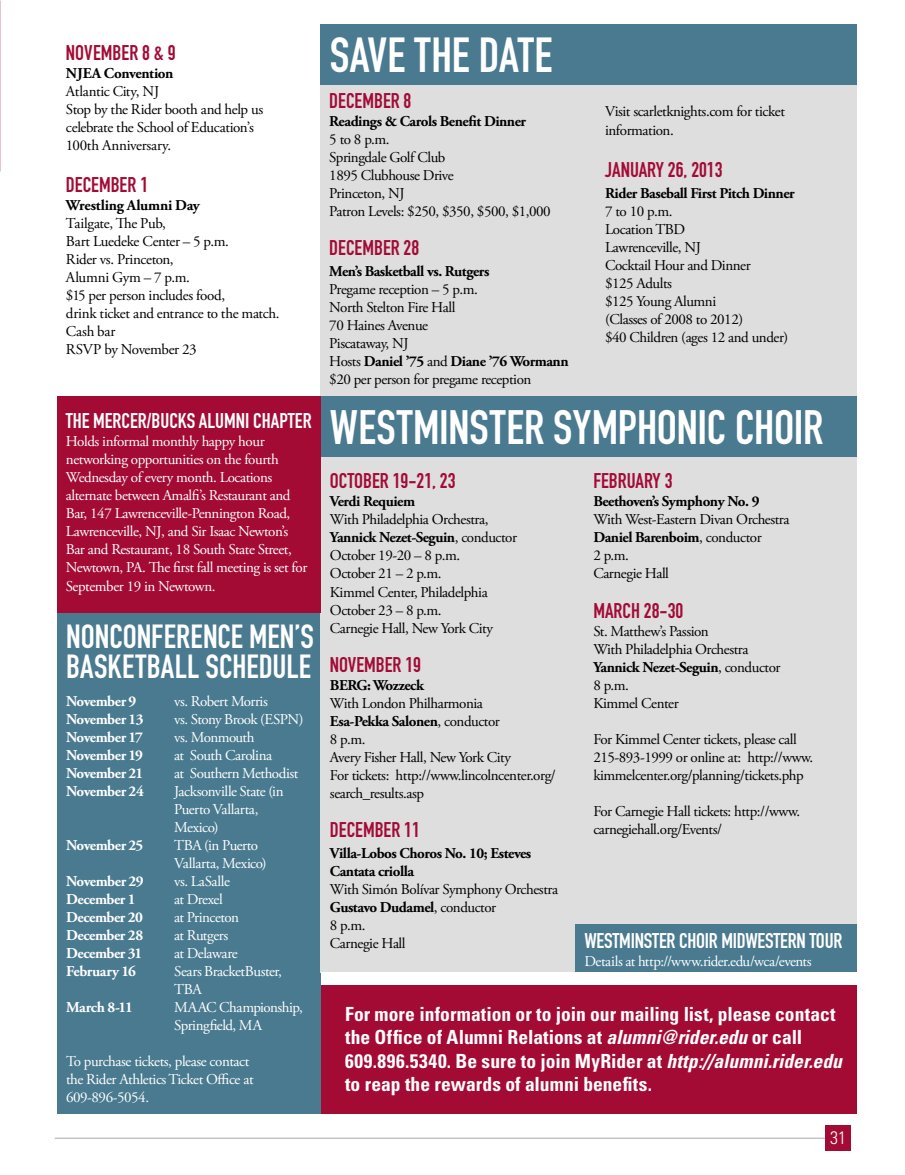
<style>
.page{position:relative;width:905px;height:1175px;background:#fff}
.page>*{position:absolute;margin:0;border:0;box-sizing:border-box;transform-origin:0 0}
.t1{font:48.45px "DIN Engschrift";color:#fff}
.t2{font:47.55px "DIN Engschrift";letter-spacing:.01em;color:#fff}
.t3{font:33px/30px "DIN Engschrift";color:#fff}
.t4{font:21px "DIN Engschrift Alternate";color:#a30b35}
.t5{font:21px "DIN Engschrift Alternate";letter-spacing:-.01em;color:#fff}
.t6{font:700 condensed 19.5px/23.4px "Univers";color:#fff}
.t7{font:300 condensed 18px "Univers";color:#fff}
.t8{font:15px/18px "Adobe Garamond Pro";letter-spacing:-.03em;color:#000}
.t9{font:15px/18px "Adobe Garamond Pro";letter-spacing:-.03em;color:#fff}
.t10{font:700 15px/18px "Adobe Garamond Pro";letter-spacing:-.03em;color:#000}
.t11{font:700 15px "Adobe Garamond Pro";letter-spacing:-.03em;color:#fff}
.t12{font:700 15px "Adobe Garamond Pro";letter-spacing:-.01em;color:#000}
.s1{font-weight:700}
.s2{font-style:italic}
</style>
<div class="page">
<hr style="left:55px;top:1137px;width:780px;height:1px;background:#a7a9ac">
<div style="left:825px;top:1125px;width:25px;height:26px;background:#a30b35"></div>
<div style="left:316px;top:972px;width:541px;height:141px;background:#a30b35"></div>
<div style="left:57px;top:612px;width:264px;height:501px;background:#497a8f"></div>
<div style="left:320px;top:72px;width:537px;height:384px;background:#dededf"></div>
<div style="left:320px;top:454px;width:537px;height:518px;background:#dededf"></div>
<div style="left:312px;top:396px;width:545px;height:60px;background:#497a8f"></div>
<div style="left:321px;top:25px;width:536px;height:60px;background:#497a8f"></div>
<div style="left:57px;top:396px;width:263px;height:216px;background:#a30b35"></div>
<div style="left:575px;top:924px;width:282px;height:48px;background:#497a8f"></div>
<div style="left:321px;top:972px;width:540px;height:12px;background:#fff"></div>
<h3 class="t4" style="left:66px;top:40px;width:111px">NOVEMBER 8 &amp; 9</h3>
<p class="t10" style="left:66px;top:65px;width:109px">NJEA Convention</p>
<p class="t8" style="left:66px;top:83px;width:199px">Atlantic City, NJ<br>Stop by the Rider booth and help us celebrate the School of Education’s<br>100th Anniversary.</p>
<h3 class="t4" style="left:66px;top:172px;width:84px">DECEMBER 1</h3>
<p class="t12" style="left:66px;top:197px;width:135px">Wrestling Alumni Day</p>
<p class="t8" style="left:66px;top:215px;width:215px">Tailgate, The Pub,<br>Bart Luedeke Center – 5 p.m.<br>Rider vs. Princeton,<br>Alumni Gym – 7 p.m.<br>$15 per person includes food,<br>drink ticket and entrance to the match.<br>Cash bar<br>RSVP by November 23</p>
<h3 class="t5" style="left:66px;top:409px;width:247px">THE MERCER/BUCKS ALUMNI CHAPTER</h3>
<p class="t9" style="left:66px;top:433px;width:243px">Holds informal monthly happy hour networking opportunities on the fourth Wednesday of every month. Locations alternate between Amalfi’s Restaurant and Bar, 147 Lawrenceville-Pennington Road, Lawrenceville, NJ, and Sir Isaac Newton’s Bar and Restaurant, 18 South State Street, Newtown, PA. The first fall meeting is set for September 19 in Newtown.</p>
<h3 class="t3" style="left:66px;top:622px;width:247px">NONCONFERENCE MEN’S<br>BASKETBALL SCHEDULE</h3>
<p class="t11" style="left:66px;top:692px;width:72px">November 9</p>
<p class="t9" style="left:174px;top:692px;width:95px">vs. Robert Morris</p>
<p class="t11" style="left:66px;top:710px;width:79px">November 13</p>
<p class="t9" style="left:174px;top:710px;width:131px">vs. Stony Brook (ESPN)</p>
<p class="t11" style="left:66px;top:728px;width:78px">November 17</p>
<p class="t9" style="left:174px;top:728px;width:82px">vs. Monmouth</p>
<p class="t11" style="left:66px;top:746px;width:78px">November 19</p>
<p class="t9" style="left:174px;top:746px;width:100px">at South Carolina</p>
<p class="t11" style="left:66px;top:764px;width:79px">November 21</p>
<p class="t9" style="left:174px;top:764px;width:126px">at Southern Methodist</p>
<p class="t11" style="left:66px;top:782px;width:79px">November 24</p>
<p class="t9" style="left:174px;top:782px;width:111px">Jacksonville State (in<br>Puerto Vallarta,<br>Mexico)</p>
<p class="t11" style="left:66px;top:836px;width:79px">November 25</p>
<p class="t9" style="left:174px;top:836px;width:94px">TBA (in Puerto<br>Vallarta, Mexico)</p>
<p class="t11" style="left:66px;top:872px;width:79px">November 29</p>
<p class="t9" style="left:174px;top:872px;width:57px">vs. LaSalle</p>
<p class="t11" style="left:66px;top:890px;width:71px">December 1</p>
<p class="t9" style="left:174px;top:890px;width:50px">at Drexel</p>
<p class="t11" style="left:66px;top:908px;width:78px">December 20</p>
<p class="t9" style="left:174px;top:908px;width:66px">at Princeton</p>
<p class="t11" style="left:66px;top:926px;width:79px">December 28</p>
<p class="t9" style="left:174px;top:926px;width:55px">at Rutgers</p>
<p class="t11" style="left:66px;top:944px;width:78px">December 31</p>
<p class="t9" style="left:174px;top:944px;width:65px">at Delaware</p>
<p class="t11" style="left:66px;top:962px;width:71px">February 16</p>
<p class="t9" style="left:174px;top:962px;width:109px">Sears BracketBuster,<br>TBA</p>
<p class="t11" style="left:66px;top:998px;width:68px">March 8-11</p>
<p class="t9" style="left:174px;top:998px;width:130px">MAAC Championship,<br>Springfield, MA</p>
<p class="t9" style="left:66px;top:1052px;width:189px">To purchase tickets, please contact the Rider Athletics Ticket Office at<br>609-896-5054.</p>
<h1 class="t1" style="left:330px;top:27px;width:224px">SAVE THE DATE</h1>
<h3 class="t4" style="left:329px;top:88px;width:84px">DECEMBER 8</h3>
<p class="t10" style="left:329px;top:113px;width:198px">Readings &amp; Carols Benefit Dinner</p>
<p class="t8" style="left:329px;top:131px;width:223px">5 to 8 p.m.<br>Springdale Golf Club<br>1895 Clubhouse Drive<br>Princeton, NJ<br>Patron Levels: $250, $350, $500, $1,000</p>
<h3 class="t4" style="left:329px;top:235px;width:91px">DECEMBER 28</h3>
<p class="t10" style="left:329px;top:263px;width:162px">Men’s Basketball vs. Rutgers</p>
<p class="t8" style="left:329px;top:281px;width:241px">Pregame reception – 5 p.m.<br>North Stelton Fire Hall<br>70 Haines Avenue<br>Piscataway, NJ<br>Hosts <span class="s1">Daniel ’75</span> and <span class="s1">Diane ’76 Wormann </span>$20 per person for pregame reception</p>
<p class="t8" style="left:605px;top:103px;width:181px">Visit scarletknights.com for ticket information.</p>
<h3 class="t4" style="left:605px;top:157px;width:119px">JANUARY 26, 2013</h3>
<p class="t10" style="left:605px;top:185px;width:191px">Rider Baseball First Pitch Dinner</p>
<p class="t8" style="left:605px;top:203px;width:185px">7 to 10 p.m.<br>Location TBD<br>Lawrenceville, NJ<br>Cocktail Hour and Dinner<br>$125 Adults<br>$125 Young Alumni<br>(Classes of 2008 to 2012)<br>$40 Children (ages 12 and under)</p>
<h2 class="t2" style="left:330px;top:399px;width:244px">WESTMINSTER SYMPHONIC</h2>
<h2 class="t2" style="left:735px;top:399px;width:37px">CHOIR</h2>
<h3 class="t4" style="left:330px;top:469px;width:127px">OCTOBER 19-21, 23</h3>
<p class="t10" style="left:330px;top:493px;width:87px">Verdi Requiem</p>
<p class="t8" style="left:330px;top:511px;width:189px">With Philadelphia Orchestra,<br><span class="s1">Yannick Nezet-Seguin</span>, conductor<br>October 19-20 – 8 p.m.<br>October 21 – 2 p.m.<br>Kimmel Center, Philadelphia<br>October 23 – 8 p.m.<br>Carnegie Hall, New York City</p>
<h3 class="t4" style="left:330px;top:652px;width:93px">NOVEMBER 19</h3>
<p class="t10" style="left:330px;top:676px;width:96px">BERG: Wozzeck</p>
<p class="t8" style="left:330px;top:694px;width:227px">With London Philharmonia<br><span class="s1">Esa-Pekka Salonen</span>, conductor<br>8 p.m.<br>Avery Fisher Hall, New York City<br>For tickets: http://www.lincolncenter.org/ search_results.asp</p>
<h3 class="t4" style="left:330px;top:817px;width:91px">DECEMBER 11</h3>
<p class="t10" style="left:330px;top:845px;width:203px">Villa-Lobos Choros No. 10; Esteves<br>Cantata criolla</p>
<p class="t8" style="left:330px;top:881px;width:230px">With Simón Bolívar Symphony Orchestra<br><span class="s1">Gustavo Dudamel</span>, conductor<br>8 p.m.<br>Carnegie Hall</p>
<h3 class="t4" style="left:593px;top:469px;width:81px">FEBRUARY 3</h3>
<p class="t10" style="left:593px;top:493px;width:168px">Beethoven’s Symphony No. 9</p>
<p class="t8" style="left:593px;top:511px;width:198px">With West-Eastern Divan Orchestra<br><span class="s1">Daniel Barenboim</span>, conductor<br>2 p.m.<br>Carnegie Hall</p>
<h3 class="t4" style="left:593px;top:598px;width:91px">MARCH 28-30</h3>
<p class="t8" style="left:593px;top:622px;width:189px">St. Matthew’s Passion<br>With Philadelphia Orchestra<br><span class="s1">Yannick Nezet-Seguin</span>, conductor<br>8 p.m.<br>Kimmel Center</p>
<p class="t8" style="left:593px;top:730px;width:221px">For Kimmel Center tickets, please call<br>215-893-1999 or online at: http://www. kimmelcenter.org/planning/tickets.php</p>
<p class="t8" style="left:593px;top:802px;width:208px">For Carnegie Hall tickets: http://www. carnegiehall.org/Events/</p>
<h3 class="t5" style="left:584px;top:928px;width:259px">WESTMINSTER CHOIR MIDWESTERN TOUR</h3>
<p class="t9" style="left:584px;top:953px;width:229px">Details at http://www.rider.edu/wca/events</p>
<h3 class="t6" style="left:345px;top:1002px;width:498px">For more information or to join our mailing list, please contact the Office of Alumni Relations at <span class="s2">alumni@rider.edu</span> or call 609.896.5340. Be sure to join MyRider at <span class="s2">http://alumni.rider.edu </span>to reap the rewards of alumni benefits.</h3>
<p class="t7" style="left:830px;top:1126px;width:17px">31</p>
</div>
